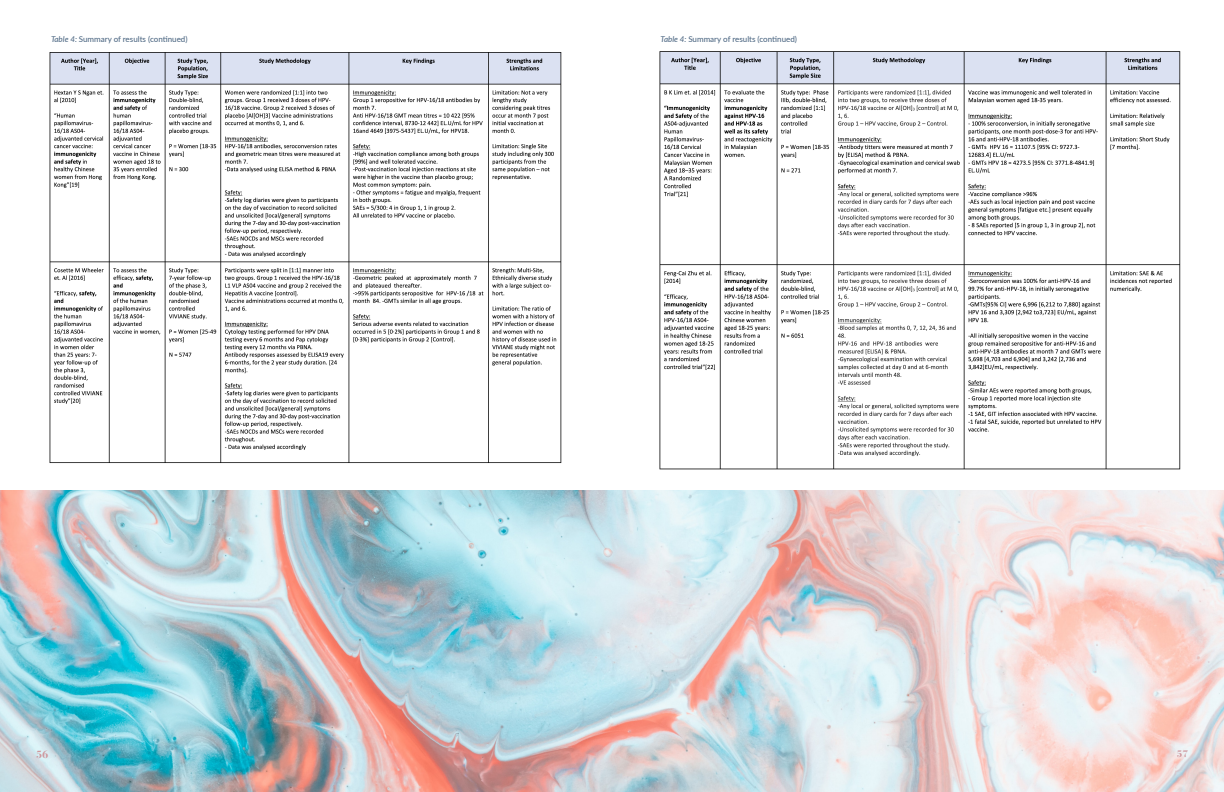
<style>
.page{position:relative;width:1224px;height:792px;background:#fff}
.page>*{position:absolute;margin:0;border:0;box-sizing:border-box;transform-origin:0 0}
.t1{font:700 11px "Bodoni Svty Two ITCTT";color:#ce989e}
.t2{font:700 10px "Bodoni Svty Two ITCTT";color:#ce989e}
.t3{font:500 8px "Lato";color:#506a85}
.s1{font-style:italic}
</style>
<div class="page">
<img style="left:0;top:491px;width:1224px;height:301px">
<img style="left:49px;top:52px;width:513px;height:411px">
<img style="left:659px;top:51px;width:522px;height:419px">
<p class="t3" style="left:51px;top:35px;width:138px"><span class="s1">Table 4:</span> Summary of results (continued)</p>
<p class="t3" style="left:660px;top:35px;width:138px"><span class="s1">Table 4:</span> Summary of results (continued)</p>
<h1 class="t1" style="left:36px;top:748px;width:14px">56</h1>
<p class="t2" style="left:1177px;top:748px;width:13px">57</p>
</div>
